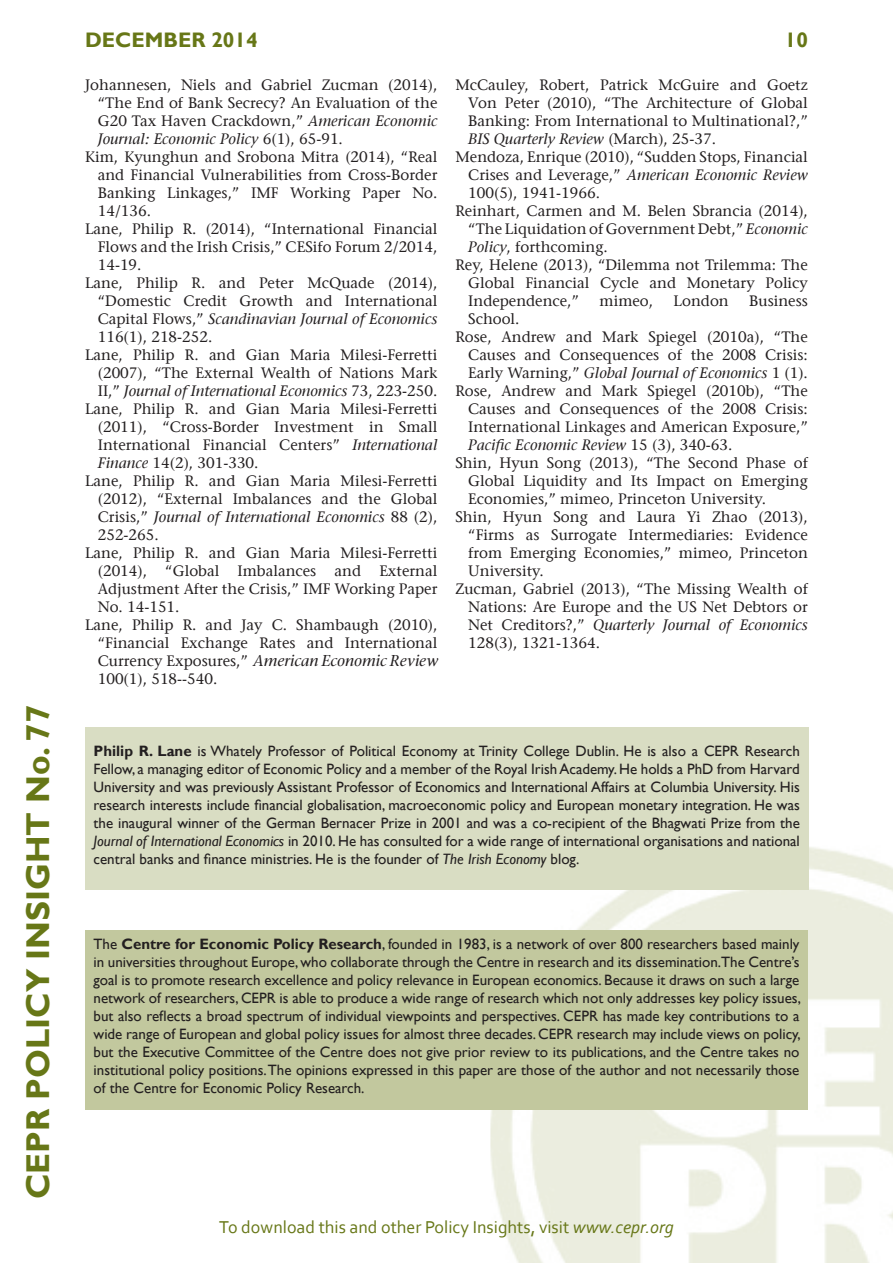
<style>
.page{position:relative;width:893px;height:1263px;background:#fff}
.page>*{position:absolute;margin:0;border:0;box-sizing:border-box;transform-origin:0 0}
.t1{font:700 33px "Gill Sans";color:#677717}
.t2{font:700 21px "Gill Sans";color:#677717}
.t3{font:18px "Corbel";color:#677717}
.t4{font:15px "Stone Serif";color:#231f20}
.t5{font:15px/18px "Gill Sans";color:#231f20;text-align:justify}
.t6{font:italic 15px "Stone Serif";color:#231f20}
.t7{font:italic 500 15px "Stone Serif";color:#231f20}
.s1{font-style:italic}
.s2{font-style:normal}
.s3{font-weight:400;font-style:normal}
.s4{font-weight:700}
</style>
<div class="page">
<img style="left:490px;top:845px;width:403px;height:418px">
<div style="left:85px;top:728px;width:723px;height:162px;background:#d9ddc3"></div>
<div style="left:85px;top:930px;width:723px;height:180px;background:#c2c89e"></div>
<h1 class="t1" style="left:18px;top:1199px;width:496px;rotate:-90deg">CEPR POLICY INSIGHT No. 77</h1>
<h2 class="t2" style="left:85px;top:28px;width:32px">dece</h2>
<h2 class="t2" style="left:145px;top:28px;width:115px">mber 2014</h2>
<h2 class="t2" style="left:785px;top:28px;width:25px">10</h2>
<p class="t4" style="left:85px;top:76px;width:354px">Johannesen, Niels and Gabriel Zucman (2014),</p>
<p class="t4" style="left:98px;top:94px;width:341px">“The End of Bank Secrecy? An Evaluation of the</p>
<p class="t4" style="left:98px;top:112px;width:341px">G20 Tax Haven Crackdown,” <span class="s1">American Economic</span></p>
<p class="t6" style="left:98px;top:130px;width:247px">Journal: Economic Policy <span class="s2">6(1), 65-91.</span></p>
<p class="t4" style="left:85px;top:148px;width:354px">Kim, Kyunghun and Srobona Mitra (2014), “Real</p>
<p class="t4" style="left:98px;top:166px;width:341px">and Financial Vulnerabilities from Cross-Border</p>
<p class="t4" style="left:98px;top:184px;width:341px">Banking Linkages,” IMF Working Paper No.</p>
<p class="t4" style="left:98px;top:202px;width:55px">14/136.</p>
<p class="t4" style="left:85px;top:220px;width:354px">Lane, Philip R. (2014), “International Financial</p>
<p class="t4" style="left:98px;top:238px;width:341px">Flows and the Irish Crisis,” CESifo Forum 2/2014,</p>
<p class="t4" style="left:98px;top:256px;width:45px">14-19.</p>
<p class="t4" style="left:85px;top:274px;width:354px">Lane, Philip R. and Peter McQuade (2014),</p>
<p class="t4" style="left:98px;top:292px;width:341px">“Domestic Credit Growth and International</p>
<p class="t6" style="left:98px;top:310px;width:341px"><span class="s2">Capital Flows,”</span> Scandinavian Journal of Economics</p>
<p class="t4" style="left:98px;top:328px;width:116px">116(1), 218-252.</p>
<p class="t4" style="left:85px;top:346px;width:354px">Lane, Philip R. and Gian Maria Milesi-Ferretti</p>
<p class="t4" style="left:98px;top:364px;width:341px">(2007), “The External Wealth of Nations Mark</p>
<p class="t6" style="left:98px;top:382px;width:341px"><span class="s2">II,”</span> Journal of International Economics <span class="s2">73, 223-250.</span></p>
<p class="t4" style="left:85px;top:400px;width:354px">Lane, Philip R. and Gian Maria Milesi-Ferretti</p>
<p class="t4" style="left:98px;top:418px;width:341px">(2011), “Cross-Border Investment in Small</p>
<p class="t4" style="left:98px;top:436px;width:341px">International Financial Centers” <span class="s1">International</span></p>
<p class="t4" style="left:98px;top:454px;width:162px"><span class="s1">Finance</span> 14(2), 301-330.</p>
<p class="t4" style="left:85px;top:472px;width:354px">Lane, Philip R. and Gian Maria Milesi-Ferretti</p>
<p class="t4" style="left:98px;top:490px;width:341px">(2012), “External Imbalances and the Global</p>
<p class="t6" style="left:98px;top:508px;width:341px"><span class="s2">Crisis,”</span> Journal of International Economics <span class="s2">88 (2),</span></p>
<p class="t4" style="left:98px;top:526px;width:62px">252-265.</p>
<p class="t4" style="left:85px;top:544px;width:354px">Lane, Philip R. and Gian Maria Milesi-Ferretti</p>
<p class="t4" style="left:98px;top:562px;width:341px">(2014), “Global Imbalances and External</p>
<p class="t4" style="left:98px;top:580px;width:341px">Adjustment After the Crisis,” IMF Working Paper</p>
<p class="t4" style="left:98px;top:598px;width:83px">No. 14-151.</p>
<p class="t4" style="left:85px;top:616px;width:354px">Lane, Philip R. and Jay C. Shambaugh (2010),</p>
<p class="t4" style="left:98px;top:634px;width:341px">“Financial Exchange Rates and International</p>
<p class="t7" style="left:98px;top:651px;width:341px"><span class="s3">Currency Exposures,”</span> American Economic Review</p>
<p class="t4" style="left:98px;top:670px;width:121px">100(1), 518--540.</p>
<p class="t4" style="left:455px;top:76px;width:354px">McCauley, Robert, Patrick McGuire and Goetz</p>
<p class="t4" style="left:468px;top:94px;width:341px">Von Peter (2010), “The Architecture of Global</p>
<p class="t4" style="left:468px;top:112px;width:341px">Banking: From International to Multinational?,”</p>
<p class="t6" style="left:468px;top:130px;width:249px">BIS Quarterly Review <span class="s2">(March), 25-37.</span></p>
<p class="t4" style="left:455px;top:148px;width:354px">Mendoza, Enrique (2010), “Sudden Stops, Financial</p>
<p class="t6" style="left:468px;top:166px;width:341px"><span class="s2">Crises and Leverage,”</span> American Economic Review</p>
<p class="t4" style="left:468px;top:184px;width:133px">100(5), 1941-1966.</p>
<p class="t4" style="left:455px;top:202px;width:354px">Reinhart, Carmen and M. Belen Sbrancia (2014),</p>
<p class="t4" style="left:468px;top:220px;width:341px">“The Liquidation of Government Debt,” <span class="s1">Economic</span></p>
<p class="t4" style="left:468px;top:238px;width:141px"><span class="s1">Policy</span>, forthcoming.</p>
<p class="t4" style="left:455px;top:256px;width:354px">Rey, Helene (2013), “Dilemma not Trilemma: The</p>
<p class="t4" style="left:468px;top:274px;width:341px">Global Financial Cycle and Monetary Policy</p>
<p class="t4" style="left:468px;top:292px;width:112px">Independence,”</p>
<p class="t4" style="left:599px;top:292px;width:55px">mimeo,</p>
<p class="t4" style="left:674px;top:292px;width:57px">London</p>
<p class="t4" style="left:749px;top:292px;width:60px">Business</p>
<p class="t4" style="left:468px;top:310px;width:53px">School.</p>
<p class="t4" style="left:455px;top:328px;width:354px">Rose, Andrew and Mark Spiegel (2010a), “The</p>
<p class="t4" style="left:468px;top:346px;width:341px">Causes and Consequences of the 2008 Crisis:</p>
<p class="t6" style="left:468px;top:364px;width:341px"><span class="s2">Early Warning,”</span> Global Journal of Economics <span class="s2">1 (1).</span></p>
<p class="t4" style="left:455px;top:382px;width:354px">Rose, Andrew and Mark Spiegel (2010b), “The</p>
<p class="t4" style="left:468px;top:400px;width:341px">Causes and Consequences of the 2008 Crisis:</p>
<p class="t4" style="left:468px;top:418px;width:341px">International Linkages and American Exposure,”</p>
<p class="t6" style="left:468px;top:436px;width:266px">Pacific Economic Review <span class="s2">15 (3), 340-63.</span></p>
<p class="t4" style="left:455px;top:454px;width:354px">Shin, Hyun Song (2013), “The Second Phase of</p>
<p class="t4" style="left:468px;top:472px;width:341px">Global Liquidity and Its Impact on Emerging</p>
<p class="t4" style="left:468px;top:490px;width:299px">Economies,” mimeo, Princeton University.</p>
<p class="t4" style="left:455px;top:508px;width:354px">Shin, Hyun Song and Laura Yi Zhao (2013),</p>
<p class="t4" style="left:468px;top:526px;width:341px">“Firms as Surrogate Intermediaries: Evidence</p>
<p class="t4" style="left:468px;top:544px;width:341px">from Emerging Economies,” mimeo, Princeton</p>
<p class="t4" style="left:468px;top:562px;width:77px">University.</p>
<p class="t4" style="left:455px;top:580px;width:354px">Zucman, Gabriel (2013), “The Missing Wealth of</p>
<p class="t4" style="left:468px;top:598px;width:341px">Nations: Are Europe and the US Net Debtors or</p>
<p class="t6" style="left:468px;top:616px;width:341px"><span class="s2">Net Creditors?,”</span> Quarterly Journal of Economics</p>
<p class="t4" style="left:468px;top:634px;width:133px">128(3), 1321-1364.</p>
<p class="t5" style="left:94px;top:742px;width:708px"><span class="s4">Philip R. Lane</span> is Whately Professor of Political Economy at Trinity College Dublin. He is also a CEPR Research Fellow, a managing editor of Economic Policy and a member of the Royal Irish Academy. He holds a PhD from Harvard University and was previously Assistant Professor of Economics and International Affairs at Columbia University. His research interests include financial globalisation, macroeconomic policy and European monetary integration. He was the inaugural winner of the German Bernacer Prize in 2001 and was a co-recipient of the Bhagwati Prize from the <span class="s1">Journal of International Economics</span> in 2010. He has consulted for a wide range of international organisations and national central banks and finance ministries. He is the founder of <span class="s1">The Irish Economy</span> blog.</p>
<p class="t5" style="left:94px;top:935px;width:709px">The <span class="s4">Centre for Economic Policy Research</span>, founded in 1983, is a network of over 800 researchers based mainly in universities throughout Europe, who collaborate through the Centre in research and its dissemination.The Centre’s goal is to promote research excellence and policy relevance in European economics. Because it draws on such a large network of researchers, CEPR is able to produce a wide range of research which not only addresses key policy issues, but also reflects a broad spectrum of individual viewpoints and perspectives. CEPR has made key contributions to a wide range of European and global policy issues for almost three decades. CEPR research may include views on policy, but the Executive Committee of the Centre does not give prior review to its publications, and the Centre takes no institutional policy positions. The opinions expressed in this paper are those of the author and not necessarily those of the Centre for Economic Policy Research.</p>
<p class="t3" style="left:219px;top:1216px;width:456px">To download this and other Policy Insights, visit <span class="s1">www.cepr.org</span></p>
</div>
